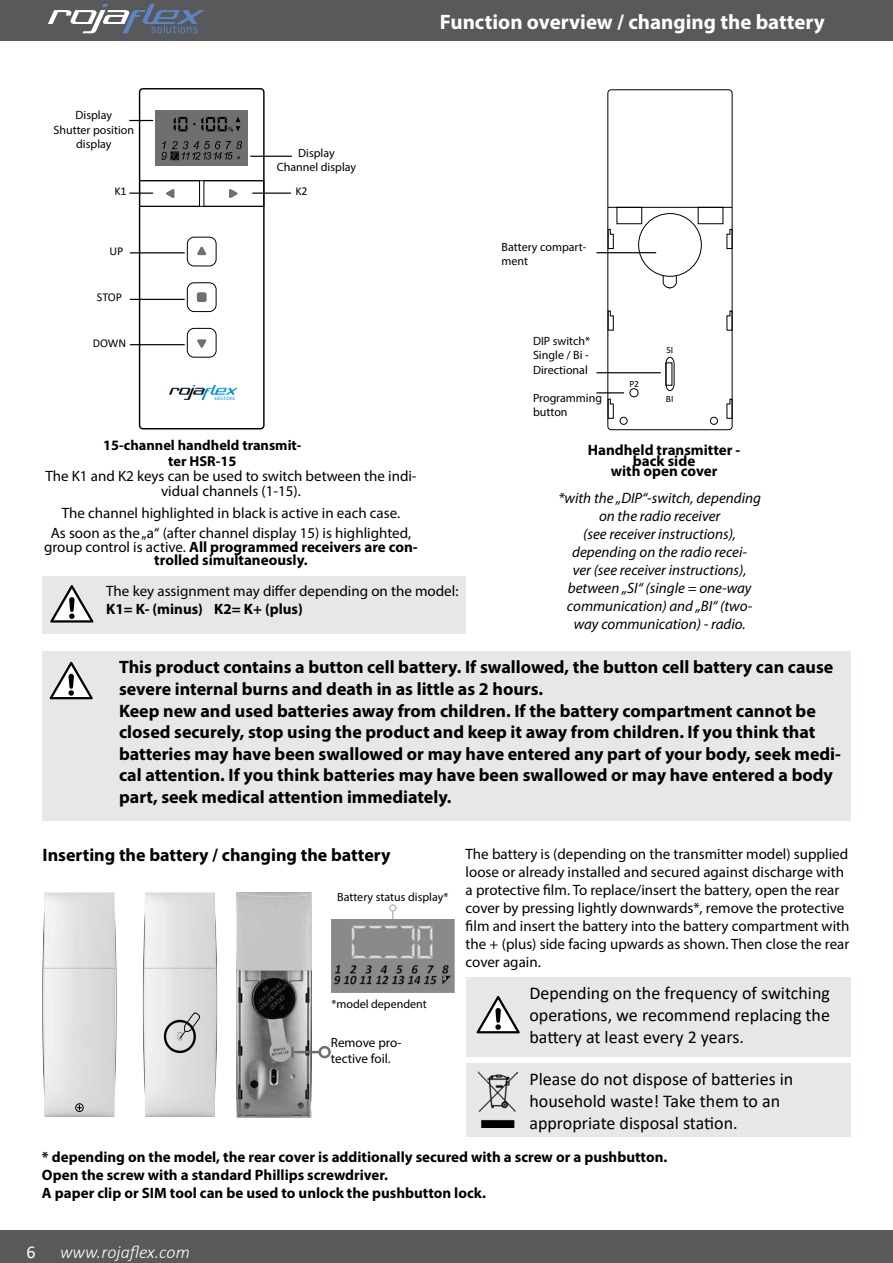
<style>
.page{position:relative;width:893px;height:1263px;background:#fff}
.page>*{position:absolute;margin:0;border:0;box-sizing:border-box;transform-origin:0 0}
.t1{font:700 21px "Myriad Pro";color:#fff}
.t2{font:700 18px/21.6px "Myriad Pro";color:#000}
.t3{font:18px/21.6px "Calibri";color:#000;text-align:justify}
.t4{font:italic 300 18px "Calibri";color:#fff}
.t5{font:18px "Calibri";color:#fff}
.t6{font:15px/18px "Myriad Pro";color:#000;text-align:center}
.t7{font:700 15px/18px "Myriad Pro";color:#000}
.t8{font:italic 15px/18px "Myriad Pro";color:#000;text-align:center}
.t9{font:700 14.4px/16.8px "Myriad Pro";color:#000;text-align:center}
.t10{font:13.2px/15.9px "Myriad Pro";color:#000}
.t11{font:12px/14.4px "Myriad Pro";color:#000}
.t12{font:12px "Calibri";color:#000}
.t13{font:9.6px "Calibri";color:#000}
.t14{font:6.15px "Myriad Pro";color:#000}
.s1{font-weight:400}
</style>
<div class="page">
<div style="left:607px;top:89px;width:126px;height:341px;border:1px solid #000;border-radius:3px"></div>
<hr style="left:608px;top:207px;width:124px;height:1px;background:#000">
<div style="left:638px;top:213px;width:64px;height:64px;border:1px solid #000;border-radius:50%"></div>
<div style="left:698px;top:207px;width:25px;height:17px;border:1px solid #000"></div>
<div style="left:617px;top:207px;width:25px;height:17px;border:1px solid #000"></div>
<svg style="left:663px;top:275px;width:14px;height:13px"></svg>
<svg style="left:665px;top:357px;width:10px;height:34px"></svg>
<div style="left:630px;top:388px;width:8px;height:9px;border:1px solid #000;border-radius:50%"></div>
<svg style="left:726px;top:229px;width:7px;height:20px"></svg>
<svg style="left:726px;top:399px;width:7px;height:20px"></svg>
<svg style="left:726px;top:310px;width:7px;height:21px"></svg>
<svg style="left:607px;top:229px;width:7px;height:20px"></svg>
<svg style="left:607px;top:399px;width:7px;height:20px"></svg>
<svg style="left:607px;top:310px;width:7px;height:21px"></svg>
<div style="left:710px;top:417px;width:8px;height:8px;border:1px solid #000;border-radius:50%"></div>
<div style="left:620px;top:417px;width:7px;height:8px;border:1px solid #000;border-radius:50%"></div>
<hr style="left:596px;top:252px;width:60px;height:1px;background:#000">
<hr style="left:596px;top:372px;width:65px;height:1px;background:#000">
<svg style="left:596px;top:392px;width:28px;height:1px"></svg>
<div style="left:466px;top:977px;width:384px;height:79px;background:#e6e7e8"></div>
<svg style="left:476px;top:996px;width:44px;height:38px"></svg>
<div style="left:43px;top:576px;width:423px;height:58px;background:#e6e7e8"></div>
<svg style="left:50px;top:584px;width:44px;height:39px"></svg>
<div style="left:466px;top:1063px;width:384px;height:74px;background:#e6e7e8"></div>
<img style="left:478px;top:1071px;width:40px;height:57px">
<img style="left:236px;top:892px;width:75px;height:225px">
<hr style="left:292px;top:1051px;width:28px;height:2px;background:#6d6e71">
<svg style="left:291px;top:1046px;width:3px;height:12px"></svg>
<div style="left:318px;top:1046px;width:13px;height:12px;border:2px solid #6d6e71;border-radius:50%"></div>
<img style="left:143px;top:892px;width:74px;height:225px">
<div style="left:164px;top:1020px;width:32px;height:33px;border:2px solid #000;border-radius:50%"></div>
<svg style="left:180px;top:1012px;width:20px;height:27px"></svg>
<img style="left:42px;top:892px;width:75px;height:225px">
<img style="left:61px;top:1020px;width:30px;height:32px">
<div style="left:73px;top:1031px;width:7px;height:13px;background:#e0dfdf"></div>
<svg style="left:77px;top:1105px;width:5px;height:5px"></svg>
<div style="left:75px;top:1103px;width:9px;height:9px;border:1px solid #000;border-radius:50%"></div>
<div style="left:139px;top:88px;width:126px;height:341px;border:1px solid #000;border-radius:3px"></div>
<hr style="left:140px;top:180px;width:124px;height:1px;background:#000">
<hr style="left:140px;top:206px;width:124px;height:1px;background:#000">
<div style="left:203px;top:180px;width:61px;height:27px;border:1px solid #000"></div>
<div style="left:139px;top:180px;width:61px;height:27px;border:1px solid #000"></div>
<div style="left:187px;top:237px;width:30px;height:29px;border:1px solid #000;border-radius:7px"></div>
<div style="left:187px;top:282px;width:30px;height:30px;border:1px solid #000;border-radius:7px"></div>
<div style="left:187px;top:328px;width:30px;height:30px;border:1px solid #000;border-radius:7px"></div>
<div style="left:197px;top:292px;width:10px;height:10px;background:#706f6f;border-radius:2px"></div>
<svg style="left:197px;top:246px;width:10px;height:9px"></svg>
<svg style="left:197px;top:339px;width:10px;height:9px"></svg>
<svg style="left:166px;top:189px;width:8px;height:9px"></svg>
<svg style="left:229px;top:189px;width:9px;height:9px"></svg>
<div style="left:156px;top:110px;width:92px;height:56px;background:#706f6f"></div>
<hr style="left:130px;top:252px;width:55px;height:1px;background:#000">
<svg style="left:129px;top:193px;width:24px;height:1px"></svg>
<hr style="left:250px;top:156px;width:42px;height:1px;background:#000">
<hr style="left:252px;top:193px;width:39px;height:1px;background:#000">
<hr style="left:130px;top:299px;width:55px;height:1px;background:#000">
<hr style="left:130px;top:344px;width:55px;height:1px;background:#000">
<svg style="left:129px;top:120px;width:24px;height:1px"></svg>
<svg style="left:161px;top:117px;width:81px;height:44px"></svg>
<img style="left:170px;top:385px;width:67px;height:14px">
<svg style="left:392px;top:912px;width:2px;height:7px"></svg>
<div style="left:389px;top:904px;width:8px;height:8px;border:2px solid #b9bbbe;border-radius:50%"></div>
<img style="left:331px;top:919px;width:123px;height:74px">
<div style="left:43px;top:651px;width:808px;height:169px;background:#e6e7e8"></div>
<svg style="left:49px;top:661px;width:44px;height:39px"></svg>
<div style="left:0;top:0;width:893px;height:41px;background:#58595a"></div>
<div style="left:0;top:1230px;width:893px;height:33px;background:#58595a"></div>
<svg style="left:48px;top:4px;width:157px;height:29px"></svg>
<p class="t11" style="left:54px;top:108px;width:82px;text-align:center">Display<br>Shutter position display</p>
<p class="t14" style="left:237px;top:153px;width:4px">a</p>
<p class="t11" style="left:277px;top:145px;width:81px;text-align:center">Display<br>Channel display</p>
<p class="t12" style="left:114px;top:183px;width:14px">K1</p>
<p class="t12" style="left:295px;top:183px;width:14px">K2</p>
<p class="t12" style="left:109px;top:242px;width:15px">UP</p>
<h1 class="t1" style="left:440px;top:8px;width:386px">Function overview / changing the battery</h1>
<p class="t11" style="left:502px;top:239px;width:86px">Battery compart&shy;ment</p>
<p class="t12" style="left:97px;top:288px;width:27px">STOP</p>
<p class="t12" style="left:93px;top:334px;width:35px">DOWN</p>
<p class="t9" style="left:103px;top:436px;width:200px">15-channel handheld transmit&shy;ter HSR-15</p>
<p class="t6" style="left:45px;top:468px;width:373px;line-height:15px">The K1 and K2 keys can be used to switch between the indi&shy;vidual channels (1-15).</p>
<p class="t6" style="left:51px;top:503px;width:362px;line-height:20.2px">The channel highlighted in black is active in each case.<br>As soon as the „a“ (after channel display 15) is highlighted,</p>
<p class="t7" style="left:44px;top:540px;width:375px;line-height:13.5px;text-align:center"><span class="s1">group control is active.</span> All programmed receivers are con&shy;trolled simultaneously.</p>
<p class="t6" style="left:106px;top:582px;width:354px">The key assignment may differ depending on the model:</p>
<p class="t7" style="left:106px;top:600px;width:198px">K1= K- (minus) K2= K+ (plus)</p>
<p class="t11" style="left:533px;top:333px;width:59px;text-align:justify">DIP switch* Single / Bi - Directional</p>
<p class="t11" style="left:533px;top:390px;width:71px">Programming button</p>
<p class="t7" style="left:588px;top:441px;width:154px">Handheld transmitter -</p>
<p class="t7" style="left:633px;top:451px;width:64px">back side</p>
<p class="t7" style="left:611px;top:462px;width:108px">with open cover</p>
<p class="t13" style="left:666px;top:343px;width:8px">SI</p>
<p class="t13" style="left:629px;top:377px;width:11px">P2</p>
<p class="t13" style="left:666px;top:392px;width:9px">BI</p>
<p class="t8" style="left:558px;top:489px;width:204px">*with the „DIP“-switch, depending on the radio receiver<br>(see receiver instructions), depending on the radio recei-<br>ver (see receiver instructions), between „SI“ (single = one-way communication) and „BI“ (two&shy;way communication) - radio.</p>
<p class="t2" style="left:119px;top:656px;width:723px">This product contains a button cell battery. If swallowed, the button cell battery can cause severe internal burns and death in as little as 2 hours.<br>Keep new and used batteries away from children. If the battery compartment cannot be closed securely, stop using the product and keep it away from children. If you think that batteries may have been swallowed or may have entered any part of your body, seek medi&shy;cal attention. If you think batteries may have been swallowed or may have entered a body part, seek medical attention immediately.</p>
<p class="t2" style="left:43px;top:843px;width:349px">Inserting the battery / changing the battery</p>
<p class="t11" style="left:337px;top:890px;width:113px">Battery status display*</p>
<p class="t11" style="left:331px;top:996px;width:97px">*model dependent</p>
<p class="t10" style="left:331px;top:1035px;width:72px">Remove pro&shy;tective foil.</p>
<p class="t6" style="left:466px;top:844px;width:385px;text-align:left">The battery is (depending on the transmitter model) supplied loose or already installed and secured against discharge with a protective film. To replace/insert the battery, open the rear cover by pressing lightly downwards*, remove the protective film and insert the battery into the battery compartment with the + (plus) side facing upwards as shown. Then close the rear cover again.</p>
<p class="t3" style="left:529px;top:982px;width:302px">Depending on the frequency of switching operations, we recommend replacing the battery at least every 2 years.</p>
<p class="t3" style="left:529px;top:1068px;width:265px;text-align:left">Please do not dispose of batteries in household waste! Take them to an appropriate disposal station.</p>
<p class="t7" style="left:42px;top:1147px;width:627px">* depending on the model, the rear cover is additionally secured with a screw or a pushbutton.<br>Open the screw with a standard Phillips screwdriver.<br>A paper clip or SIM tool can be used to unlock the pushbutton lock.</p>
<p class="t5" style="left:27px;top:1239px;width:11px">6</p>
<p class="t4" style="left:60px;top:1241px;width:131px">www.rojaflex.com</p>
</div>
